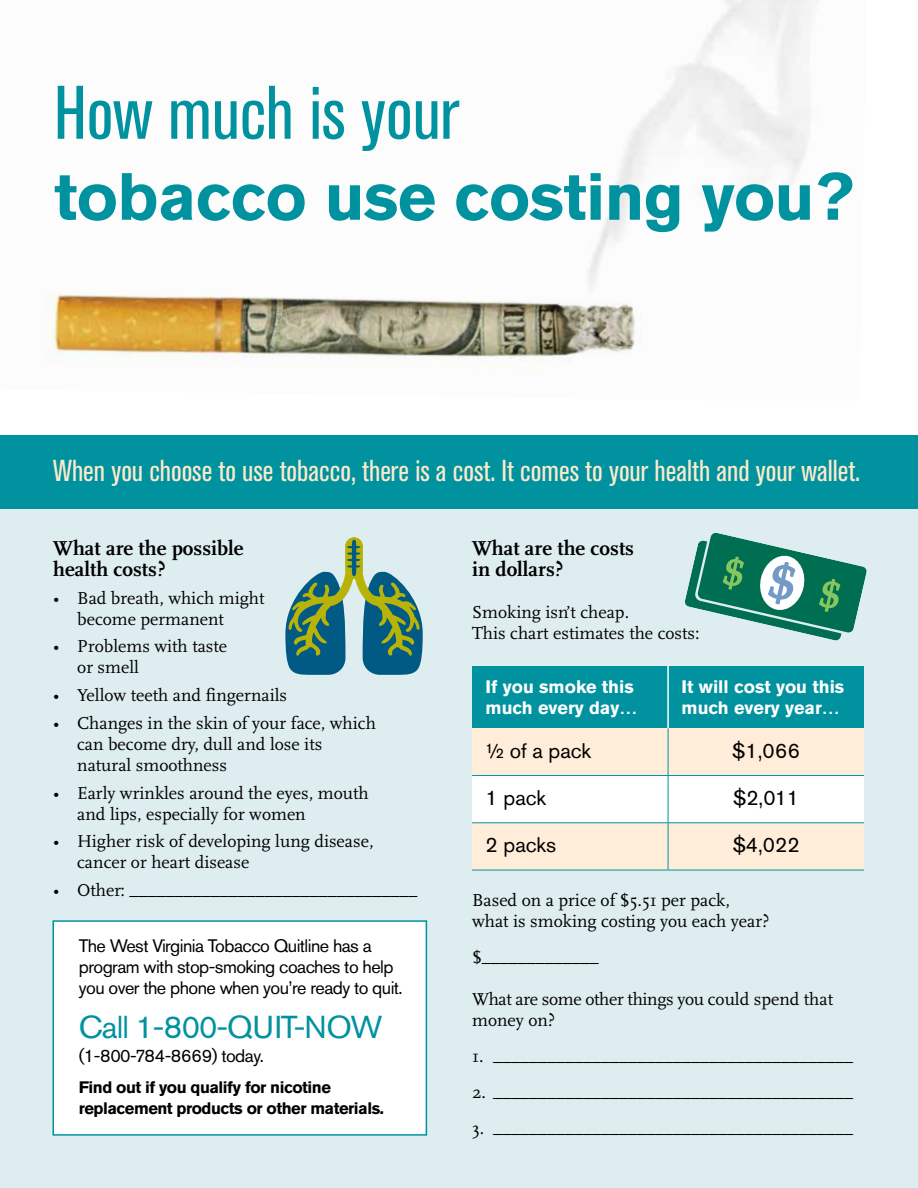
<style>
.page{position:relative;width:918px;height:1188px;background:#fff}
.page>*{position:absolute;margin:0;border:0;box-sizing:border-box;transform-origin:0 0}
.t1{font:condensed 75px "Akzidenz Grotesk Std";color:#00929f}
.t2{font:700 66px "Akzidenz Grotesk Std";letter-spacing:-.01em;color:#00929f}
.t3{font:31.5px "Akzidenz Grotesk Std";letter-spacing:-.03em;color:#00929f}
.t4{font:condensed 30px "Akzidenz Grotesk Std";color:#fbeacb}
.t5{font:700 21px/21px "Scala LF";color:#000}
.t6{font:21px "Akzidenz Grotesk Std";color:#000}
.t7{font:18px/21px "Scala";color:#000}
.t8{font:18px/21px "Akzidenz Grotesk Std";letter-spacing:-.03em;color:#000}
.t9{font:700 18px/21px "Akzidenz Grotesk Std";color:#fff}
.t10{font:18px/21px "Scala";letter-spacing:-.02em;color:#000}
.t11{font:700 16.5px/21px "Akzidenz Grotesk Std";letter-spacing:-.03em;color:#000}
</style>
<div class="page">
<img style="left:45px;top:0;width:766px;height:366px">
<div style="left:0;top:435px;width:918px;height:98px;background:#00929f"></div>
<div style="left:0;top:510px;width:918px;height:678px;background:#deedef"></div>
<div style="left:52px;top:920px;width:375px;height:216px;background:#fff;border:2px solid #00929f"></div>
<div style="left:472px;top:666px;width:196px;height:62px;background:#00929f"></div>
<div style="left:668px;top:666px;width:196px;height:62px;background:#00929f"></div>
<div style="left:472px;top:728px;width:196px;height:48px;background:#ffedd9"></div>
<div style="left:668px;top:728px;width:196px;height:48px;background:#ffedd9"></div>
<div style="left:472px;top:823px;width:196px;height:47px;background:#ffedd9"></div>
<div style="left:668px;top:823px;width:196px;height:47px;background:#ffedd9"></div>
<div style="left:472px;top:776px;width:196px;height:47px;background:#fff"></div>
<div style="left:668px;top:776px;width:196px;height:47px;background:#fff"></div>
<hr style="left:667px;top:666px;width:2px;height:62px;background:#fff">
<hr style="left:668px;top:728px;width:1px;height:47px;background:#00929f">
<hr style="left:668px;top:776px;width:1px;height:46px;background:#00929f">
<hr style="left:668px;top:823px;width:1px;height:47px;background:#00929f">
<hr style="left:472px;top:870px;width:196px;height:1px;background:#00929f">
<hr style="left:668px;top:870px;width:196px;height:1px;background:#00929f">
<hr style="left:472px;top:775px;width:196px;height:1px;background:#00929f">
<hr style="left:668px;top:775px;width:196px;height:1px;background:#00929f">
<hr style="left:472px;top:822px;width:196px;height:1px;background:#00929f">
<hr style="left:668px;top:822px;width:196px;height:1px;background:#00929f">
<svg style="left:285px;top:538px;width:138px;height:137px"></svg>
<svg style="left:685px;top:532px;width:182px;height:109px"></svg>
<h2 class="t1" style="left:54px;top:71px;width:407px">How much is your</h2>
<h2 class="t2" style="left:54px;top:159px;width:801px">tobacco use costing you?</h2>
<p class="t4" style="left:53px;top:454px;width:808px">When you choose to use tobacco, there is a cost. It comes to your health and your wallet.</p>
<h3 class="t5" style="left:53px;top:538px;width:192px">What are the possible health costs?</h3>
<p class="t7" style="left:77px;top:587px;width:189px;text-indent:-24px">• Bad breath, which might become permanent</p>
<p class="t7" style="left:77px;top:636px;width:151px;text-indent:-24px">• Problems with taste or smell</p>
<p class="t7" style="left:53px;top:685px;width:235px">• Yellow teeth and fingernails</p>
<p class="t7" style="left:77px;top:713px;width:300px;text-indent:-24px">• Changes in the skin of your face, which can become dry, dull and lose its natural smoothness</p>
<p class="t7" style="left:77px;top:783px;width:293px;text-indent:-24px">• Early wrinkles around the eyes, mouth and lips, especially for women</p>
<p class="t7" style="left:77px;top:831px;width:298px;text-indent:-24px">• Higher risk of developing lung disease, cancer or heart disease</p>
<p class="t7" style="left:53px;top:880px;width:8px">•</p>
<p class="t7" style="left:77px;top:880px;width:342px">Other: ________________________________</p>
<p class="t8" style="left:79px;top:936px;width:325px">The West Virginia Tobacco Quitline has a program with stop-smoking coaches to help you over the phone when you’re ready to quit.</p>
<p class="t3" style="left:79px;top:1008px;width:305px">Call 1-800-QUIT-NOW</p>
<p class="t8" style="left:79px;top:1045px;width:187px">(1-800-784-8669) today.</p>
<p class="t11" style="left:79px;top:1077px;width:307px">Find out if you qualify for nicotine replacement products or other materials.</p>
<h3 class="t5" style="left:472px;top:538px;width:164px">What are the costs in dollars?</h3>
<p class="t7" style="left:472px;top:602px;width:159px">Smoking isn’t cheap.</p>
<p class="t7" style="left:472px;top:623px;width:229px">This chart estimates the costs:</p>
<p class="t9" style="left:486px;top:676px;width:153px">If you smoke this much every day…</p>
<p class="t9" style="left:682px;top:676px;width:164px">It will cost you this much every year…</p>
<p class="t6" style="left:486px;top:738px;width:107px">½ of a pack</p>
<p class="t6" style="left:732px;top:738px;width:69px">$1,066</p>
<p class="t6" style="left:486px;top:785px;width:62px">1 pack</p>
<p class="t6" style="left:733px;top:785px;width:67px">$2,011</p>
<p class="t6" style="left:486px;top:832px;width:72px">2 packs</p>
<p class="t6" style="left:733px;top:832px;width:68px">$4,022</p>
<p class="t7" style="left:472px;top:890px;width:299px">Based on a price of $5.51 per pack, what is smoking costing you each year?</p>
<p class="t7" style="left:472px;top:947px;width:128px">$_____________</p>
<p class="t10" style="left:472px;top:989px;width:363px">What are some other things you could spend that money on?</p>
<p class="t7" style="left:472px;top:1046px;width:383px">1. ________________________________________</p>
<p class="t7" style="left:472px;top:1082px;width:383px">2. ________________________________________</p>
<p class="t7" style="left:472px;top:1118px;width:383px">3. ________________________________________</p>
</div>
